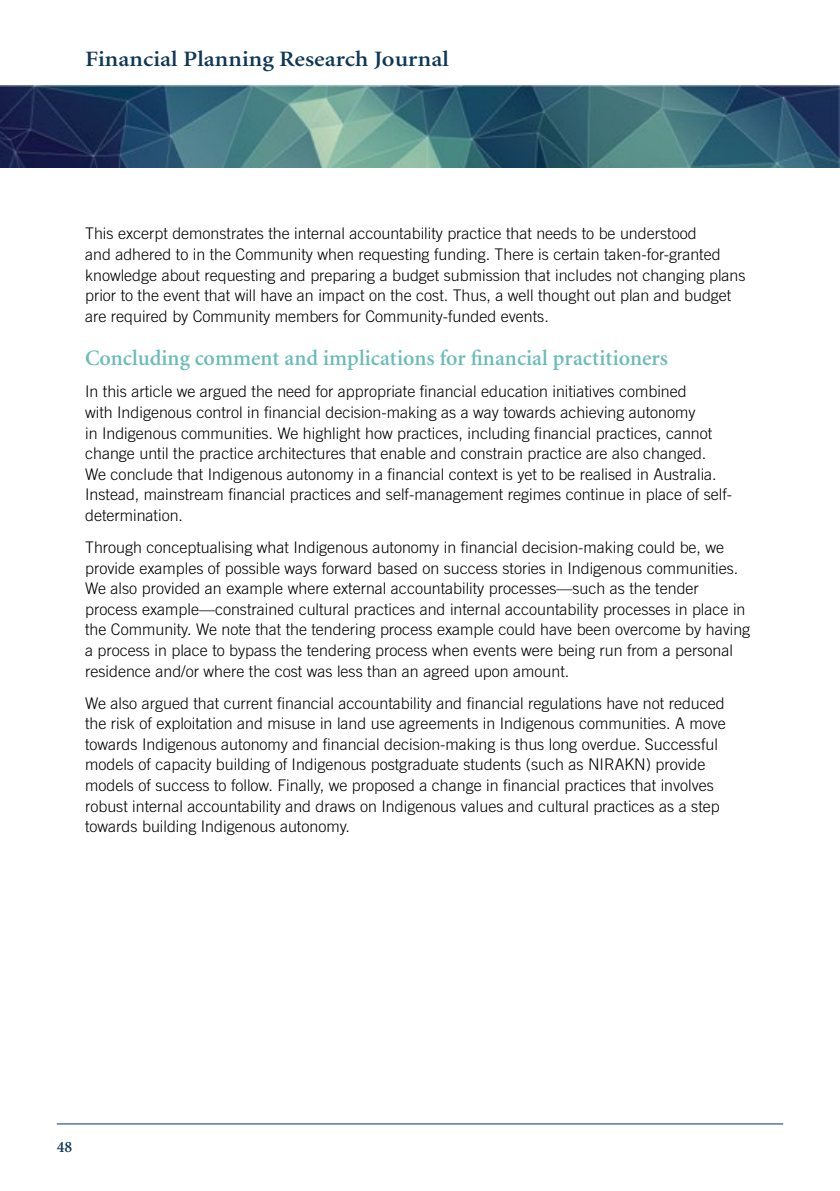
<style>
.page{position:relative;width:840px;height:1191px;background:#fff}
.page>*{position:absolute;margin:0;border:0;box-sizing:border-box;transform-origin:0 0}
.t1{font:600 22px "Minion";color:#6bbcb9}
.t2{font:600 22px "Minion";color:#0f3754;scale:1.12 1}
.t3{font:300 16px/20.6px "Trade Gothic";color:#000}
.t4{font:600 16px "Minion";color:#0f3754}
</style>
<div class="page">
<hr style="left:57px;top:1123px;width:725px;height:1px;background:#0f3754">
<img style="left:0;top:86px;width:839px;height:82px">
<h1 class="t2" style="left:85px;top:48px;width:326px">Financial Planning Research Journal</h1>
<p class="t3" style="left:85px;top:223px;width:661px">This excerpt demonstrates the internal accountability practice that needs to be understood<br>and adhered to in the Community when requesting funding. There is certain taken-for-granted knowledge about requesting and preparing a budget submission that includes not changing plans prior to the event that will have an impact on the cost. Thus, a well thought out plan and budget are required by Community members for Community-funded events.</p>
<h1 class="t1" style="left:85px;top:347px;width:584px">Concluding comment and implications for financial practitioners</h1>
<p class="t3" style="left:85px;top:381px;width:648px">In this article we argued the need for appropriate financial education initiatives combined<br>with Indigenous control in financial decision-making as a way towards achieving autonomy<br>in Indigenous communities. We highlight how practices, including financial practices, cannot change until the practice architectures that enable and constrain practice are also changed.<br>We conclude that Indigenous autonomy in a financial context is yet to be realised in Australia.<br>Instead, mainstream financial practices and self-management regimes continue in place of self&shy;determination.</p>
<p class="t3" style="left:85px;top:537px;width:666px">Through conceptualising what Indigenous autonomy in financial decision-making could be, we provide examples of possible ways forward based on success stories in Indigenous communities.<br>We also provided an example where external accountability processes—such as the tender process example—constrained cultural practices and internal accountability processes in place in the Community. We note that the tendering process example could have been overcome by having a process in place to bypass the tendering process when events were being run from a personal residence and/or where the cost was less than an agreed upon amount.</p>
<p class="t3" style="left:85px;top:692px;width:642px">We also argued that current financial accountability and financial regulations have not reduced the risk of exploitation and misuse in land use agreements in Indigenous communities. A move towards Indigenous autonomy and financial decision-making is thus long overdue. Successful models of capacity building of Indigenous postgraduate students (such as NIRAKN) provide models of success to follow. Finally, we proposed a change in financial practices that involves robust internal accountability and draws on Indigenous values and cultural practices as a step towards building Indigenous autonomy.</p>
<p class="t4" style="left:57px;top:1138px;width:17px">48</p>
</div>
